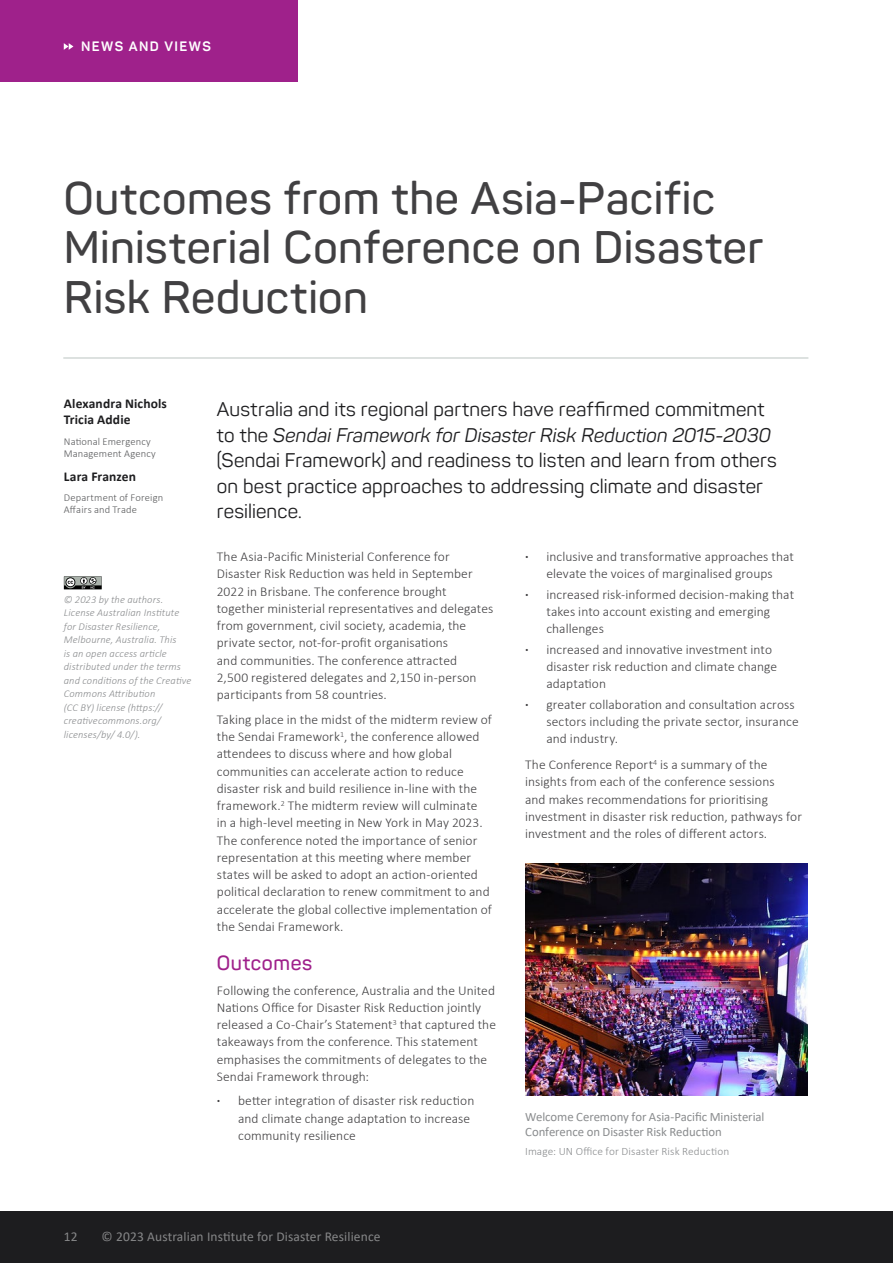
<style>
.page{position:relative;width:893px;height:1263px;background:#fff}
.page>*{position:absolute;margin:0;border:0;box-sizing:border-box;transform-origin:0 0}
.t1{font:600 45px/49.5px "Panton";letter-spacing:.015em;color:#414042}
.t2{font:600 20.25px "Panton";letter-spacing:.03em;color:#9f218b}
.t3{font:19.5px/25.5px "Panton";letter-spacing:.01em;color:#1d1d1f}
.t4{font:300 13.5px/17.2px "Calibri";letter-spacing:.005em;color:#414042}
.t5{font:13.5px "Calibri";letter-spacing:.01em;color:#868788}
.t6{font:700 13.5px/16.5px "Calibri";letter-spacing:.01em;color:#1d1d1f}
.t7{font:700 13.5px "Panton";letter-spacing:.11em;color:#fff}
.t8{font:12.75px/15px "Calibri";letter-spacing:-.005em;color:#8a8c8e}
.t9{font:300 11.25px "Calibri";letter-spacing:.01em;color:#8a8c8e}
.t10{font:italic 300 10.5px/13.5px "Calibri";letter-spacing:.01em;color:#8a8c8e}
.t11{font:300 10.5px/12px "Calibri";letter-spacing:.015em;color:#58595b}
.s1{font-style:italic}
.s2{font-weight:700}
</style>
<div class="page">
<div style="left:0;top:1212px;width:893px;height:51px;background:#1d1d1f"></div>
<div style="left:0;top:0;width:298px;height:81px;background:#9f218b"></div>
<svg style="left:64px;top:43px;width:9px;height:7px"></svg>
<hr style="left:64px;top:357px;width:744px;height:2px;background:#d2d8d6">
<img style="left:525px;top:863px;width:283px;height:232px">
<svg style="left:64px;top:576px;width:38px;height:14px"></svg>
<p class="t7" style="left:81px;top:38px;width:131px">NEWS AND VIEWS</p>
<h1 class="t1" style="left:64px;top:173px;width:701px">Outcomes from the Asia-Pacific<br>Ministerial Conference on Disaster<br>Risk Reduction</h1>
<p class="t6" style="left:64px;top:395px;width:105px">Alexandra Nichols<br>Tricia Addie</p>
<p class="t11" style="left:64px;top:435px;width:93px">National Emergency<br>Management Agency</p>
<p class="t6" style="left:64px;top:468px;width:74px">Lara Franzen</p>
<p class="t11" style="left:64px;top:492px;width:101px">Department of Foreign<br>Affairs and Trade</p>
<p class="t10" style="left:64px;top:592px;width:129px">© 2023 by the authors.<br>License Australian Institute for Disaster Resilience,<br>Melbourne, Australia. This<br>is an open access article distributed under the terms and conditions of the Creative<br>Commons Attribution<br>(CC BY) license (https:// creativecommons.org/ licenses/by/ 4.0/).</p>
<p class="t3" style="left:217px;top:397px;width:561px">Australia and its regional partners have reaffirmed commitment to the <span class="s1">Sendai Framework for Disaster Risk Reduction 2015-2030 </span>(Sendai Framework) and readiness to listen and learn from others on best practice approaches to addressing climate and disaster resilience.</p>
<p class="t4" style="left:217px;top:548px;width:278px">The Asia-Pacific Ministerial Conference for Disaster Risk Reduction was held in September 2022 in Brisbane. The conference brought together ministerial representatives and delegates from government, civil society, academia, the private sector, not-for-profit organisations<br>and communities. The conference attracted<br>2,500 registered delegates and 2,150 in-person participants from 58 countries.</p>
<p class="t4" style="left:217px;top:711px;width:277px">Taking place in the midst of the midterm review of the Sendai Framework<sup>1</sup>, the conference allowed attendees to discuss where and how global communities can accelerate action to reduce disaster risk and build resilience in-line with the framework.<sup>2</sup> The midterm review will culminate<br>in a high-level meeting in New York in May 2023.<br>The conference noted the importance of senior representation at this meeting where member states will be asked to adopt an action-oriented political declaration to renew commitment to and accelerate the global collective implementation of the Sendai Framework.</p>
<h2 class="t2" style="left:217px;top:950px;width:97px">Outcomes</h2>
<p class="t4" style="left:217px;top:981px;width:281px">Following the conference, Australia and the United Nations Office for Disaster Risk Reduction jointly released a Co-Chair’s Statement<sup>3</sup> that captured the takeaways from the conference. This statement emphasises the commitments of delegates to the Sendai Framework through:</p>
<p class="t4" style="left:238px;top:1092px;width:238px;text-indent:-21px"><span class="s2">·</span> better integration of disaster risk reduction and climate change adaptation to increase community resilience</p>
<p class="t4" style="left:525px;top:548px;width:270px;text-align:center"><span class="s2">·</span> inclusive and transformative approaches that elevate the voices of marginalised groups</p>
<p class="t4" style="left:546px;top:586px;width:249px;text-indent:-21px"><span class="s2">·</span> increased risk-informed decision-making that takes into account existing and emerging challenges</p>
<p class="t4" style="left:546px;top:641px;width:232px;text-indent:-21px"><span class="s2">·</span> increased and innovative investment into disaster risk reduction and climate change adaptation</p>
<p class="t4" style="left:546px;top:695px;width:254px;text-indent:-21px"><span class="s2">·</span> greater collaboration and consultation across sectors including the private sector, insurance and industry.</p>
<p class="t4" style="left:525px;top:756px;width:278px">The Conference Report<sup>4</sup> is a summary of the insights from each of the conference sessions<br>and makes recommendations for prioritising investment in disaster risk reduction, pathways for investment and the roles of different actors.</p>
<p class="t8" style="left:525px;top:1109px;width:241px">Welcome Ceremony for Asia-Pacific Ministerial<br>Conference on Disaster Risk Reduction</p>
<p class="t9" style="left:525px;top:1144px;width:206px">Image: UN Office for Disaster Risk Reduction</p>
<p class="t5" style="left:64px;top:1227px;width:15px">12</p>
<p class="t5" style="left:102px;top:1227px;width:280px">© 2023 Australian Institute for Disaster Resilience</p>
</div>
